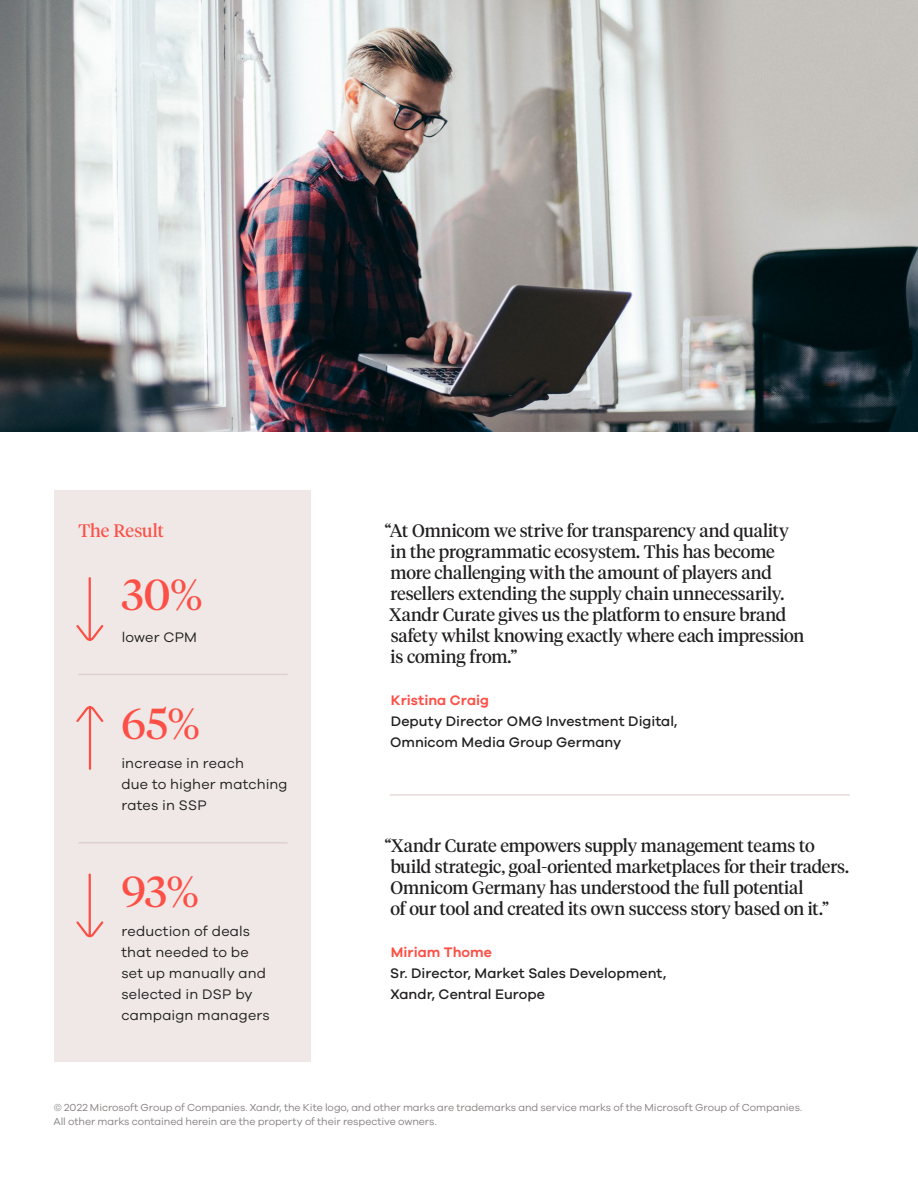
<style>
.page{position:relative;width:918px;height:1188px;background:#fff}
.page>*{position:absolute;margin:0;border:0;box-sizing:border-box;transform-origin:0 0}
.t1{font:43.2px "Tiempos Headline";color:#fc5047}
.t2{font:18px/21px "Tiempos Headline";letter-spacing:-.01em;color:#211f1f}
.t3{font:18px "Tiempos Headline";color:#fc5047}
.t4{font:14.25px/21px "Galano Grotesque";letter-spacing:.01em;color:#211f1f}
.t5{font:500 14.25px/21px "Galano Grotesque";letter-spacing:.005em;color:#211f1f}
.t6{font:600 14.25px "Galano Grotesque";color:#fc5047}
.t7{font:10.5px/14.2px "Galano Grotesque";letter-spacing:-.005em;color:#868181}
</style>
<div class="page">
<img style="left:0;top:0;width:918px;height:432px">
<hr style="left:390px;top:794px;width:460px;height:1px;background:#dfd1cf">
<div style="left:54px;top:491px;width:256px;height:571px;background:#efe8e7"></div>
<hr style="left:78px;top:674px;width:210px;height:1px;background:#dfd1cf">
<hr style="left:78px;top:842px;width:210px;height:2px;background:#dfd1cf">
<svg style="left:76px;top:577px;width:28px;height:64px"></svg>
<svg style="left:76px;top:873px;width:28px;height:65px"></svg>
<svg style="left:76px;top:706px;width:28px;height:64px"></svg>
<p class="t3" style="left:78px;top:518px;width:87px">The Result</p>
<h1 class="t1" style="left:122px;top:566px;width:82px">30%</h1>
<p class="t4" style="left:122px;top:626px;width:77px">lower CPM</p>
<h1 class="t1" style="left:122px;top:694px;width:80px">65%</h1>
<p class="t4" style="left:121px;top:752px;width:168px">increase in reach<br>due to higher matching rates in SSP</p>
<h1 class="t1" style="left:122px;top:862px;width:79px">93%</h1>
<p class="t4" style="left:121px;top:920px;width:150px">reduction of deals that needed to be set up manually and selected in DSP by campaign managers</p>
<p class="t2" style="left:385px;top:519px;width:421px">“At Omnicom we strive for transparency and quality in the programmatic ecosystem. This has become more challenging with the amount of players and resellers extending the supply chain unnecessarily.<br>Xandr Curate gives us the platform to ensure brand safety whilst knowing exactly where each impression is coming from.”</p>
<p class="t6" style="left:391px;top:692px;width:100px">Kristina Craig</p>
<p class="t5" style="left:390px;top:710px;width:289px">Deputy Director OMG Investment Digital,<br>Omnicom Media Group Germany</p>
<p class="t2" style="left:390px;top:834px;width:460px;text-indent:-6px">“Xandr Curate empowers supply management teams to build strategic, goal-oriented marketplaces for their traders.<br>Omnicom Germany has understood the full potential<br>of our tool and created its own success story based on it.”</p>
<p class="t6" style="left:391px;top:944px;width:103px">Miriam Thome</p>
<p class="t5" style="left:390px;top:962px;width:278px">Sr. Director, Market Sales Development,<br>Xandr, Central Europe</p>
<p class="t7" style="left:53px;top:1100px;width:750px">© 2022 Microsoft Group of Companies. Xandr, the Kite logo, and other marks are trademarks and service marks of the Microsoft Group of Companies.<br>All other marks contained herein are the property of their respective owners.</p>
</div>
